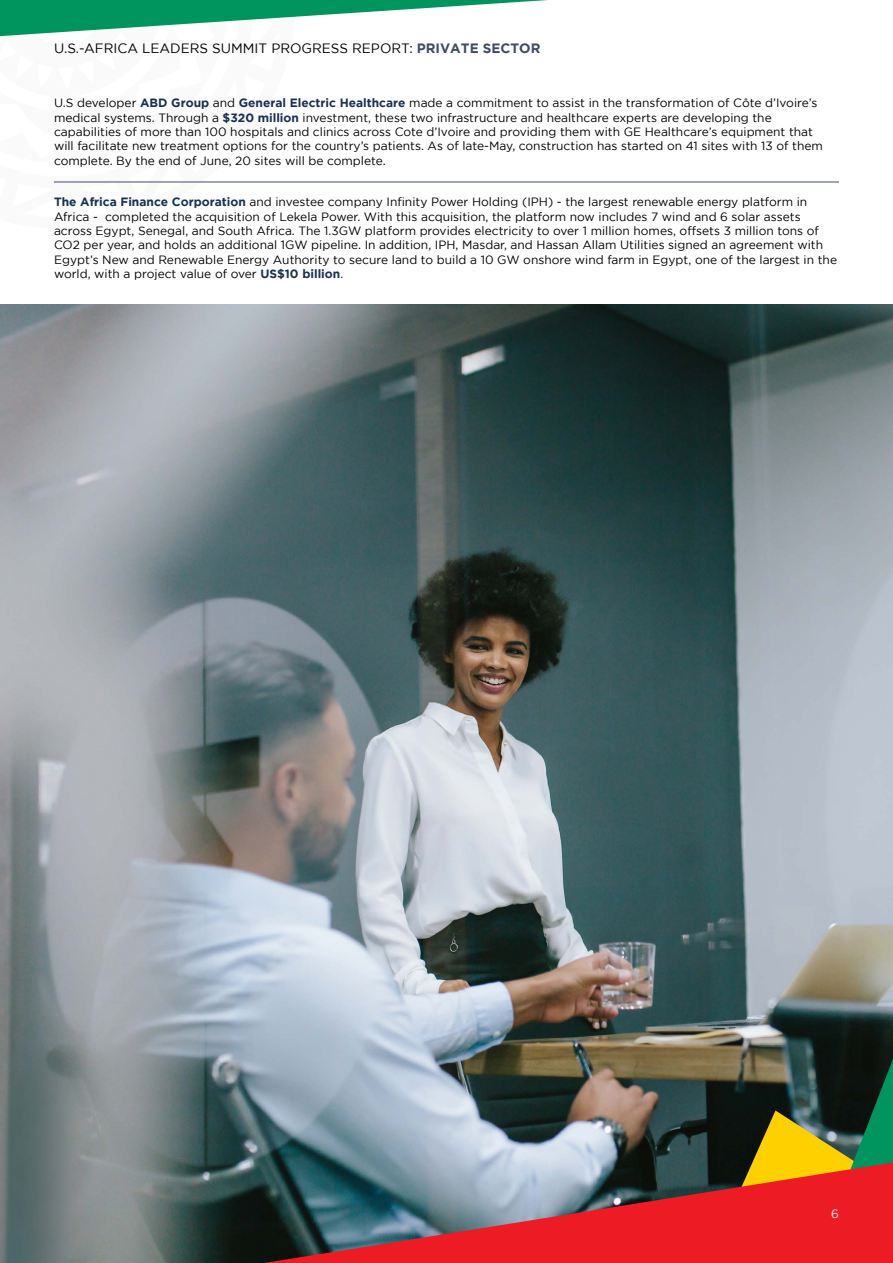
<style>
.page{position:relative;width:893px;height:1263px;background:#fff}
.page>*{position:absolute;margin:0;border:0;box-sizing:border-box;transform-origin:0 0}
.t1{font:13.5px "Gotham";color:#000}
.t2{font:12px/14.4px "Gotham";color:#000}
.t3{font:12px "Gotham";color:#fff}
.s1{font-weight:700;color:#404b6b}
.s2{font-weight:700;color:#193153}
</style>
<div class="page">
<img style="left:0;top:304px;width:893px;height:959px">
<svg style="left:264px;top:1162px;width:455px;height:101px;background:#8b525b"></svg>
<hr style="left:54px;top:182px;width:785px;height:1px;background:#404b6b">
<svg style="left:0;top:0;width:548px;height:37px"></svg>
<svg style="left:719px;top:785px;width:174px;height:478px;background:#8e7167"></svg>
<p class="t1" style="left:54px;top:41px;width:488px">U.S.-AFRICA LEADERS SUMMIT PROGRESS REPORT: <span class="s1">PRIVATE SECTOR</span></p>
<p class="t2" style="left:54px;top:95px;width:770px">U.S developer <span class="s2">ABD Group</span> and <span class="s2">General Electric Healthcare</span> made a commitment to assist in the transformation of Côte d’Ivoire’s medical systems. Through a <span class="s2">$320 million</span> investment, these two infrastructure and healthcare experts are developing the capabilities of more than 100 hospitals and clinics across Cote d’Ivoire and providing them with GE Healthcare’s equipment that will facilitate new treatment options for the country’s patients. As of late-May, construction has started on 41 sites with 13 of them complete. By the end of June, 20 sites will be complete.</p>
<p class="t2" style="left:54px;top:195px;width:785px"><span class="s2">The Africa Finance Corporation</span> and investee company Infinity Power Holding (IPH) - the largest renewable energy platform in Africa - completed the acquisition of Lekela Power. With this acquisition, the platform now includes 7 wind and 6 solar assets across Egypt, Senegal, and South Africa. The 1.3GW platform provides electricity to over 1 million homes, offsets 3 million tons of CO2 per year, and holds an additional 1GW pipeline. In addition, IPH, Masdar, and Hassan Allam Utilities signed an agreement with Egypt’s New and Renewable Energy Authority to secure land to build a 10 GW onshore wind farm in Egypt, one of the largest in the world, with a project value of over <span class="s2">US$10 billion</span>.</p>
<p class="t3" style="left:831px;top:1207px;width:9px">6</p>
</div>
